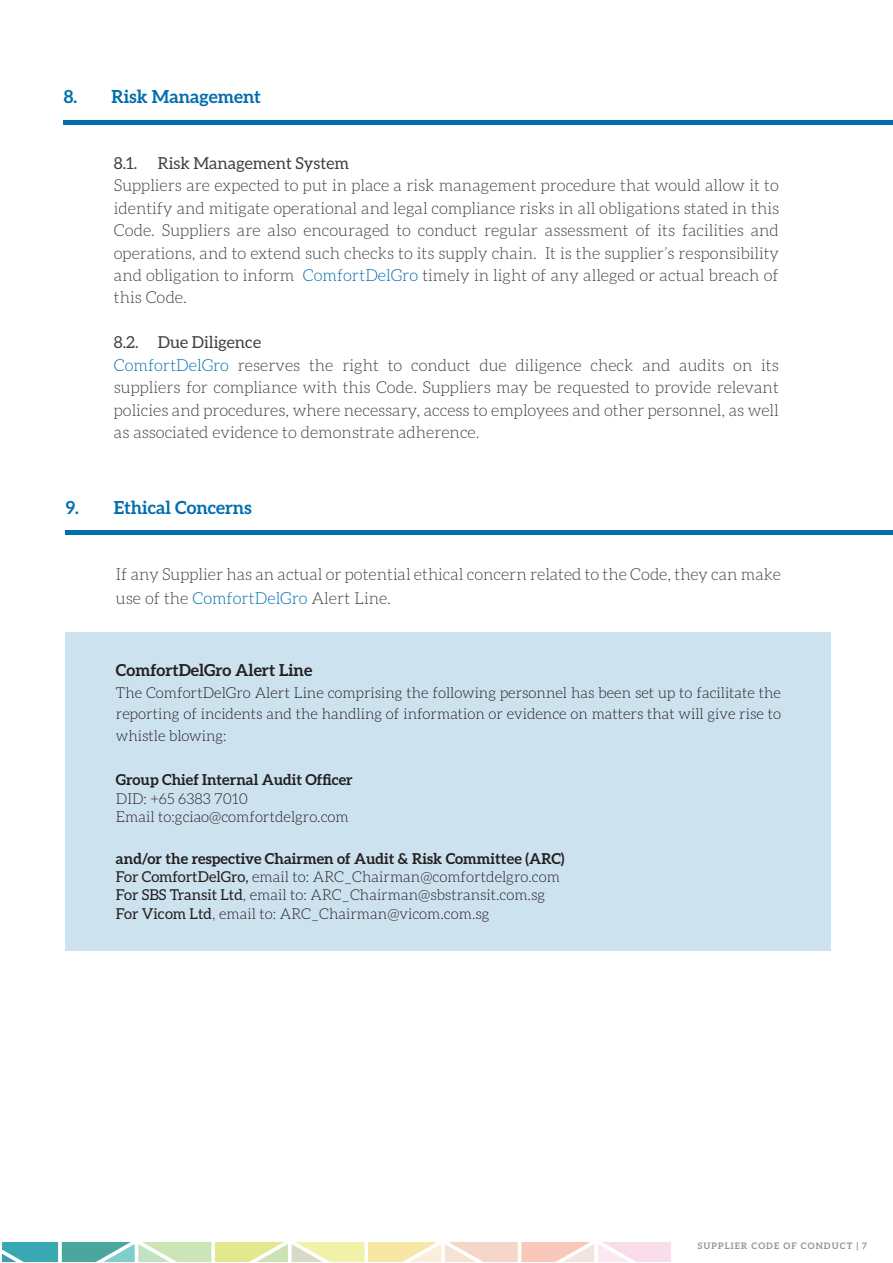
<style>
.page{position:relative;width:893px;height:1263px;background:#fff}
.page>*{position:absolute;margin:0;border:0;box-sizing:border-box;transform-origin:0 0}
.t1{font:700 18px "Aleo";color:#006dae}
.t2{font:300 16.5px/22.4px "Aleo";color:#404041}
.t3{font:16.5px "Aleo";color:#404041}
.t4{font:700 16.5px "Aleo";color:#231f20}
.t5{font:300 15px/18.5px "Aleo";color:#231f20}
.t6{font:700 15px "Aleo";color:#231f20}
.t7{font:700 9px "Aleo";letter-spacing:.12em;color:#929497}
.s1{color:#006dae}
.s2{font-weight:400}
.s3{font-weight:700}
</style>
<div class="page">
<div style="left:66px;top:632px;width:765px;height:319px;background:#cde2ef"></div>
<svg style="left:2px;top:1242px;width:669px;height:20px;background:#d1dbc2"></svg>
<div style="left:66px;top:530px;width:827px;height:5px;background:#006dae"></div>
<hr style="left:64px;top:120px;width:829px;height:4px;background:#006dae">
<p class="t1" style="left:64px;top:86px;width:199px">8. Risk Management</p>
<p class="t3" style="left:114px;top:154px;width:237px">8.1. Risk Management System</p>
<p class="t2" style="left:114px;top:174px;width:667px;text-align:justify">Suppliers are expected to put in place a risk management procedure that would allow it to identify and mitigate operational and legal compliance risks in all obligations stated in this Code. Suppliers are also encouraged to conduct regular assessment of its facilities and operations, and to extend such checks to its supply chain. It is the supplier’s responsibility and obligation to inform <span class="s1">ComfortDelGro</span> timely in light of any alleged or actual breach of this Code.</p>
<p class="t2" style="left:114px;top:331px;width:666px"><span class="s2">8.2. Due Diligence<br></span><span class="s1">ComfortDelGro</span> reserves the right to conduct due diligence check and audits on its suppliers for compliance with this Code. Suppliers may be requested to provide relevant policies and procedures, where necessary, access to employees and other personnel, as well as associated evidence to demonstrate adherence.</p>
<p class="t1" style="left:66px;top:497px;width:187px">9. Ethical Concerns</p>
<p class="t2" style="left:116px;top:562px;width:666px;line-height:24.5px">If any Supplier has an actual or potential ethical concern related to the Code, they can make use of the <span class="s1">ComfortDelGro</span> Alert Line.</p>
<p class="t4" style="left:116px;top:661px;width:198px">ComfortDelGro Alert Line</p>
<p class="t5" style="left:116px;top:682px;width:666px;line-height:21.5px;text-align:justify">The ComfortDelGro Alert Line comprising the following personnel has been set up to facilitate the reporting of incidents and the handling of information or evidence on matters that will give rise to whistle blowing:</p>
<p class="t6" style="left:116px;top:771px;width:238px">Group Chief Internal Audit Officer</p>
<p class="t5" style="left:116px;top:789px;width:234px">DID: +65 6383 7010<br>Email to:gciao@comfortdelgro.com</p>
<p class="t5" style="left:116px;top:849px;width:450px"><span class="s3">and/or the respective Chairmen of Audit &amp; Risk Committee (ARC)<br></span><span class="s2">For ComfortDelGro,</span> email to: ARC_Chairman@comfortdelgro.com <span class="s2">For SBS Transit Ltd</span>, email to: ARC_Chairman@sbstransit.com.sg <span class="s2">For Vicom Ltd</span>, email to: ARC_Chairman@vicom.com.sg</p>
<p class="t7" style="left:698px;top:1240px;width:171px">SUPPLIER CODE OF CONDUCT | 7</p>
</div>
